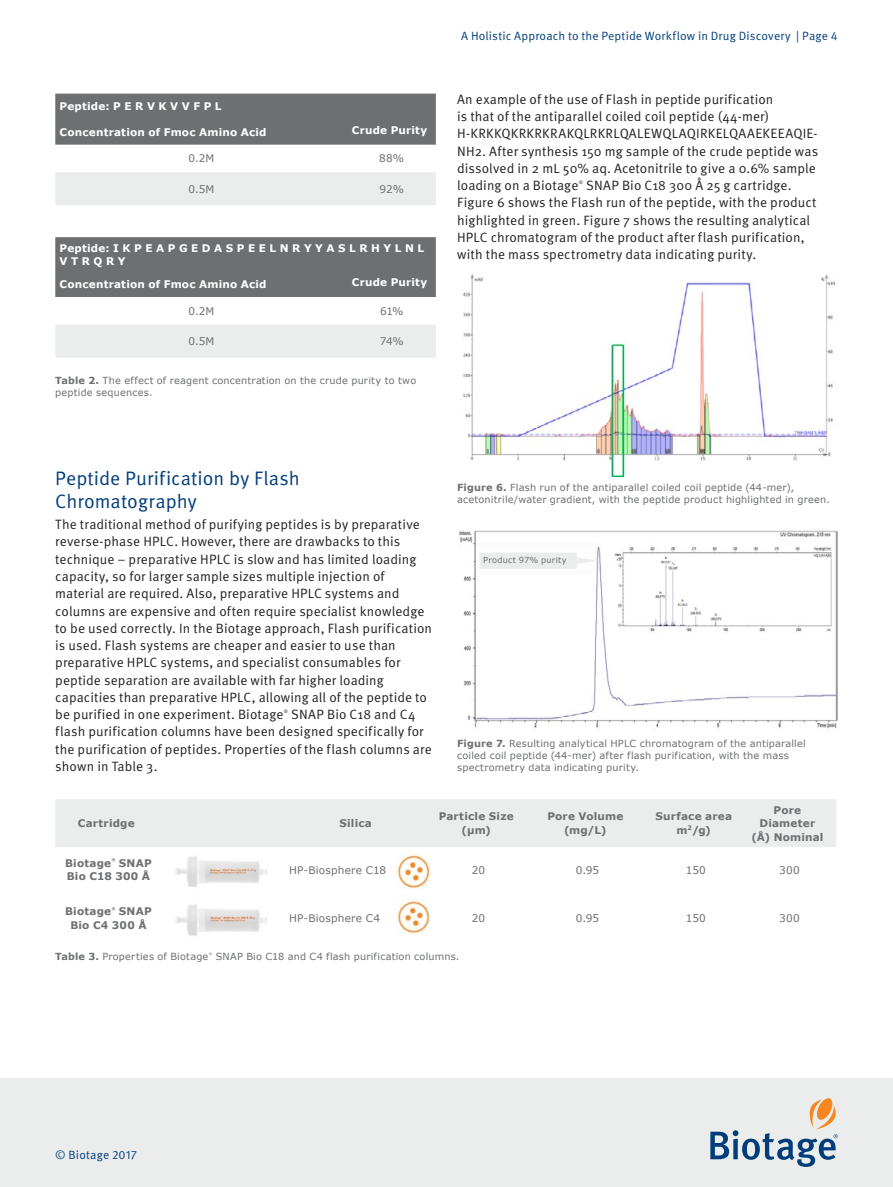
<style>
.page{position:relative;width:893px;height:1187px;background:#fff}
.page>*{position:absolute;margin:0;border:0;box-sizing:border-box;transform-origin:0 0}
.t1{font:19.5px/22.5px "Meta OT Norm";letter-spacing:.005em;color:#003d7b}
.t2{font:13.5px/17.2px "Meta OT Norm";letter-spacing:.01em;color:#231f20}
.t3{font:12px "Meta OT Norm";letter-spacing:.015em;color:#003d7b}
.t4{font:700 10.5px/13.5px "Verdana";letter-spacing:.015em;color:#fff}
.t5{font:700 10.5px/13.5px "Verdana";letter-spacing:.015em;color:#6d6f71;text-align:center}
.t6{font:10.5px "Verdana";letter-spacing:.015em;color:#6d6f71}
.t7{font:9.75px/12px "Verdana";letter-spacing:.02em;color:#6d6f71}
.t8{font:8.25px "Verdana";letter-spacing:.02em;color:#6d6f71}
.t9{font:4.8px "Meta OT Norm";color:#231f20}
.t10{font:700 3.75px "Verdana";color:#6d6f71}
.t11{font:3.45px "Verdana";color:#6d6f71}
.s1{font-weight:700}
</style>
<div class="page">
<div style="left:0;top:1078px;width:893px;height:108px;background:#ebecec"></div>
<svg style="left:710px;top:1098px;width:128px;height:68px"></svg>
<div style="left:55px;top:94px;width:381px;height:51px;background:#6d6f71"></div>
<div style="left:55px;top:172px;width:381px;height:33px;background:#ebecec"></div>
<div style="left:55px;top:237px;width:381px;height:60px;background:#6d6f71"></div>
<div style="left:55px;top:325px;width:381px;height:32px;background:#ebecec"></div>
<div style="left:55px;top:799px;width:781px;height:47px;background:#ebecec"></div>
<img style="left:176px;top:856px;width:91px;height:31px">
<img style="left:176px;top:904px;width:91px;height:32px">
<img style="left:397px;top:853px;width:33px;height:36px">
<img style="left:397px;top:899px;width:33px;height:35px">
<img style="left:462px;top:274px;width:374px;height:203px">
<img style="left:459px;top:530px;width:379px;height:199px">
<svg style="left:479px;top:552px;width:127px;height:17px"></svg>
<p class="t4" style="left:60px;top:100px;width:164px">Peptide: P E R V K V V F P L</p>
<p class="t4" style="left:60px;top:125px;width:209px">Concentration of Fmoc Amino Acid</p>
<p class="t4" style="left:352px;top:123px;width:77px">Crude Purity</p>
<p class="t6" style="left:188px;top:151px;width:28px">0.2M</p>
<p class="t6" style="left:379px;top:151px;width:26px">88%</p>
<p class="t6" style="left:188px;top:182px;width:28px">0.5M</p>
<p class="t6" style="left:379px;top:182px;width:26px">92%</p>
<p class="t4" style="left:60px;top:241px;width:366px">Peptide: I K P E A P G E D A S P E E L N R Y Y A S L R H Y L N L<br>V T R Q R Y</p>
<p class="t4" style="left:60px;top:277px;width:209px">Concentration of Fmoc Amino Acid</p>
<p class="t4" style="left:352px;top:275px;width:77px">Crude Purity</p>
<p class="t6" style="left:188px;top:304px;width:28px">0.2M</p>
<p class="t6" style="left:380px;top:304px;width:25px">61%</p>
<p class="t6" style="left:188px;top:334px;width:28px">0.5M</p>
<p class="t6" style="left:380px;top:334px;width:25px">74%</p>
<p class="t7" style="left:55px;top:374px;width:362px"><span class="s1">Table 2.</span> The effect of reagent concentration on the crude purity to two peptide sequences.</p>
<p class="t3" style="left:461px;top:29px;width:378px">A Holistic Approach to the Peptide Workflow in Drug Discovery | Page 4</p>
<p class="t2" style="left:457px;top:91px;width:363px">An example of the use of Flash in peptide purification<br>is that of the antiparallel coiled coil peptide (44-mer)<br>H-KRKKQKRKRKRAKQLRKRLQALEWQLAQIRKELQAAEKEEAQIE-NH2. After synthesis 150 mg sample of the crude peptide was dissolved in 2 mL 50% aq. Acetonitrile to give a 0.6% sample loading on a Biotage</p>
<p class="t2" style="left:457px;top:177px;width:361px;text-indent:129px">SNAP Bio C18 300 Å 25 g cartridge.<br>Figure 6 shows the Flash run of the peptide, with the product highlighted in green. Figure 7 shows the resulting analytical HPLC chromatogram of the product after flash purification, with the mass spectrometry data indicating purity.</p>
<p class="t9" style="left:579px;top:179px;width:6px">®</p>
<h1 class="t1" style="left:55px;top:467px;width:246px">Peptide Purification by Flash<br>Chromatography</h1>
<p class="t2" style="left:55px;top:516px;width:378px">The traditional method of purifying peptides is by preparative reverse-phase HPLC. However, there are drawbacks to this technique – preparative HPLC is slow and has limited loading capacity, so for larger sample sizes multiple injection of material are required. Also, preparative HPLC systems and columns are expensive and often require specialist knowledge to be used correctly. In the Biotage approach, Flash purification is used. Flash systems are cheaper and easier to use than preparative HPLC systems, and specialist consumables for peptide separation are available with far higher loading capacities than preparative HPLC, allowing all of the peptide to be purified in one experiment. Biotage</p>
<p class="t2" style="left:55px;top:706px;width:378px;text-indent:236px">SNAP Bio C18 and C4 flash purification columns have been designed specifically for the purification of peptides. Properties of the flash columns are shown in Table 3.</p>
<p class="t9" style="left:284px;top:708px;width:6px">®</p>
<p class="t7" style="left:457px;top:481px;width:374px"><span class="s1">Figure 6.</span> Flash run of the antiparallel coiled coil peptide (44-mer), acetonitrile/water gradient, with the peptide product highlighted in green.</p>
<p class="t8" style="left:483px;top:554px;width:85px">Product 97% purity</p>
<p class="t7" style="left:457px;top:737px;width:350px"><span class="s1">Figure 7.</span> Resulting analytical HPLC chromatogram of the antiparallel coiled coil peptide (44-mer) after flash purification, with the mass spectrometry data indicating purity.</p>
<p class="t5" style="left:78px;top:816px;width:58px">Cartridge</p>
<p class="t5" style="left:340px;top:816px;width:34px">Silica</p>
<p class="t5" style="left:439px;top:809px;width:76px">Particle Size (µm)</p>
<p class="t5" style="left:547px;top:809px;width:77px">Pore Volume (mg/L)</p>
<p class="t5" style="left:656px;top:809px;width:78px">Surface area m<sup>2</sup>/g)</p>
<p class="t5" style="left:751px;top:802px;width:74px">Pore<br>Diameter (Å) Nominal</p>
<p class="t5" style="left:65px;top:856px;width:48px">Biotage</p>
<p class="t10" style="left:112px;top:857px;width:5px">®</p>
<p class="t5" style="left:67px;top:856px;width:86px;text-align:right">SNAP<br>Bio C18 300 Å</p>
<p class="t6" style="left:289px;top:862px;width:99px">HP-Biosphere C18</p>
<p class="t6" style="left:472px;top:862px;width:15px">20</p>
<p class="t6" style="left:576px;top:862px;width:25px">0.95</p>
<p class="t6" style="left:686px;top:862px;width:21px">150</p>
<p class="t6" style="left:779px;top:862px;width:22px">300</p>
<p class="t5" style="left:65px;top:904px;width:48px">Biotage</p>
<p class="t10" style="left:112px;top:905px;width:5px">®</p>
<p class="t5" style="left:70px;top:904px;width:83px;text-align:left;text-indent:49px">SNAP<br>Bio C4 300 Å</p>
<p class="t6" style="left:289px;top:910px;width:93px">HP-Biosphere C4</p>
<p class="t6" style="left:472px;top:910px;width:15px">20</p>
<p class="t6" style="left:576px;top:910px;width:25px">0.95</p>
<p class="t6" style="left:686px;top:910px;width:21px">150</p>
<p class="t6" style="left:779px;top:910px;width:22px">300</p>
<p class="t7" style="left:55px;top:950px;width:155px"><span class="s1">Table 3.</span> Properties of Biotage</p>
<p class="t11" style="left:209px;top:951px;width:5px">®</p>
<p class="t7" style="left:216px;top:950px;width:245px">SNAP Bio C18 and C4 flash purification columns.</p>
<p class="t3" style="left:55px;top:1148px;width:83px">© Biotage 2017</p>
</div>
